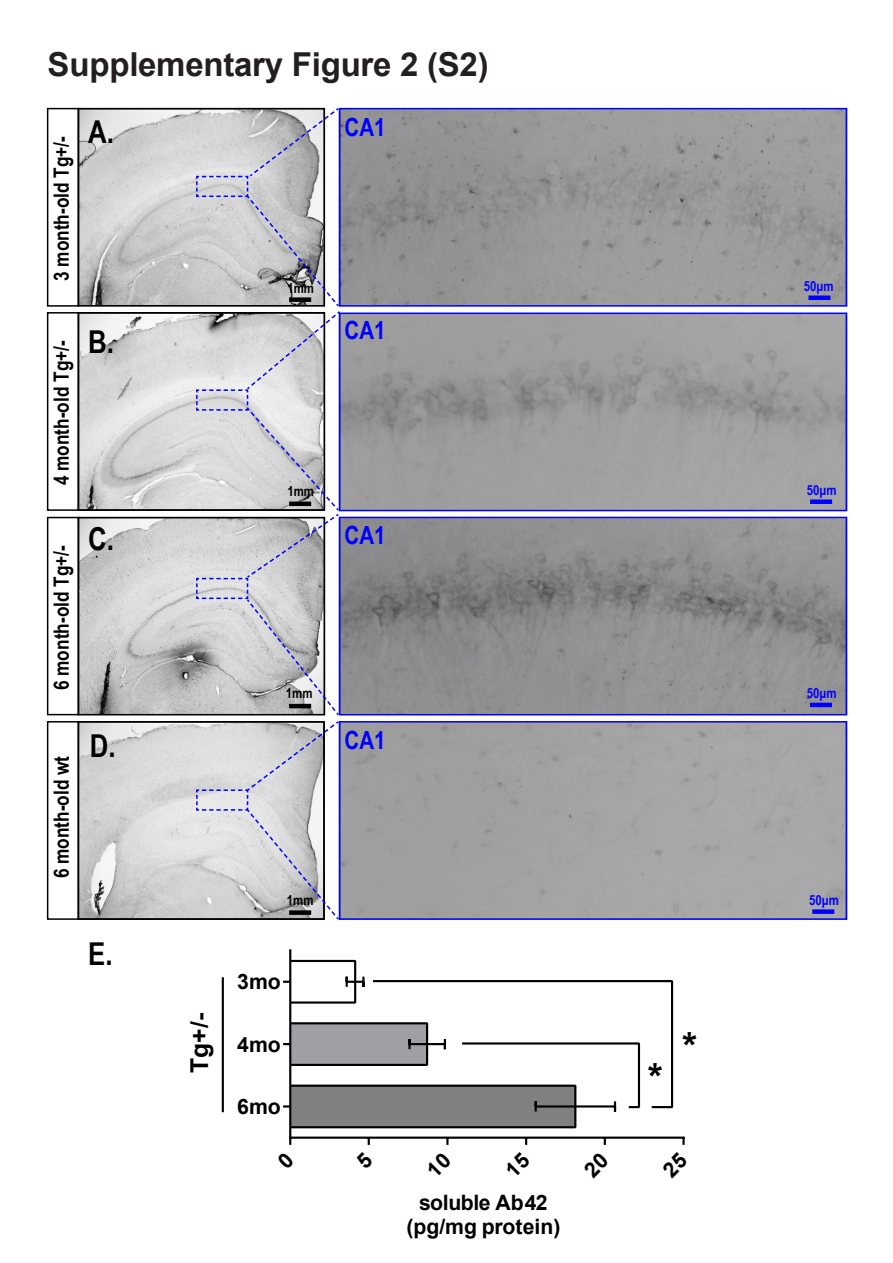
<style>
.page{position:relative;width:893px;height:1263px;background:#fff}
.page>*{position:absolute;margin:0;border:0;box-sizing:border-box;transform-origin:0 0}
.t1{font:700 38.85px "Arial";color:#000}
.t2{font:700 33px "Arial";letter-spacing:-.005em;color:#231f20}
.t3{font:700 31.5px "Arial Narrow";color:#000}
.t4{font:700 25.05px "Arial Narrow";color:#00f}
.t5{font:700 24.6px "Arial";color:#000}
.t6{font:700 21.15px/24.2px "Arial";color:#000;text-align:center}
.t7{font:700 21px "Arial Narrow";color:#000}
.t8{font:700 13.95px "Arial Narrow";color:#00f}
.t9{font:700 13.95px "Arial Narrow";color:#000}
</style>
<div class="page">
<img style="left:81px;top:316px;width:114px;height:191px">
<div style="left:78px;top:312px;width:247px;height:199px;border:2px solid #000"></div>
<img style="left:81px;top:520px;width:114px;height:192px">
<div style="left:78px;top:517px;width:247px;height:198px;border:2px solid #000"></div>
<div style="left:342px;top:724px;width:502px;height:193px;background:#a4a4a4"></div>
<div style="left:339px;top:721px;width:508px;height:199px;border:2px solid #00f"></div>
<svg style="left:342px;top:111px;width:502px;height:193px;background:#979797"></svg>
<div style="left:339px;top:108px;width:508px;height:199px;border:2px solid #00f"></div>
<svg style="left:342px;top:315px;width:502px;height:193px;background:#9c9c9c"></svg>
<div style="left:339px;top:312px;width:508px;height:199px;border:2px solid #00f"></div>
<svg style="left:342px;top:520px;width:502px;height:192px;background:#8b8b8c"></svg>
<div style="left:339px;top:517px;width:508px;height:198px;border:2px solid #00f"></div>
<img style="left:81px;top:112px;width:114px;height:191px">
<div style="left:78px;top:108px;width:247px;height:199px;border:2px solid #000"></div>
<img style="left:81px;top:725px;width:114px;height:191px">
<div style="left:78px;top:721px;width:247px;height:199px;border:2px solid #000"></div>
<div style="left:47px;top:721px;width:32px;height:199px;border:2px solid #000"></div>
<div style="left:47px;top:108px;width:32px;height:199px;border:2px solid #000"></div>
<div style="left:47px;top:312px;width:32px;height:199px;border:2px solid #000"></div>
<div style="left:47px;top:517px;width:32px;height:198px;border:2px solid #000"></div>
<svg style="left:195px;top:107px;width:147px;height:813px;background:#c7c7ce"></svg>
<div style="left:812px;top:909px;width:22px;height:5px;background:#00f"></div>
<hr style="left:289px;top:704px;width:22px;height:4px;background:#000">
<hr style="left:810px;top:703px;width:22px;height:4px;background:#00f">
<hr style="left:289px;top:502px;width:22px;height:4px;background:#000">
<div style="left:810px;top:499px;width:22px;height:5px;background:#00f"></div>
<div style="left:289px;top:297px;width:22px;height:5px;background:#000"></div>
<div style="left:808px;top:295px;width:22px;height:5px;background:#00f"></div>
<hr style="left:289px;top:1136px;width:396px;height:3px;background:#000">
<svg style="left:289px;top:1139px;width:2px;height:6px"></svg>
<svg style="left:368px;top:1139px;width:2px;height:6px"></svg>
<svg style="left:446px;top:1139px;width:2px;height:6px"></svg>
<svg style="left:525px;top:1139px;width:2px;height:6px"></svg>
<svg style="left:604px;top:1139px;width:2px;height:6px"></svg>
<svg style="left:682px;top:1139px;width:3px;height:6px"></svg>
<hr style="left:289px;top:949px;width:2px;height:190px;background:#000">
<hr style="left:222px;top:977px;width:2px;height:135px;background:#000">
<svg style="left:283px;top:960px;width:391px;height:168px"></svg>
<h2 class="t2" style="left:48px;top:41px;width:443px">Supplementary Figure 2 (S2)</h2>
<p class="t7" style="left:45px;top:281px;width:146px;rotate:-90deg">3 month-old Tg+/-</p>
<h3 class="t3" style="left:88px;top:108px;width:27px">A.</h3>
<p class="t7" style="left:45px;top:485px;width:146px;rotate:-90deg">4 month-old Tg+/-</p>
<h3 class="t3" style="left:88px;top:318px;width:27px">B.</h3>
<p class="t7" style="left:45px;top:690px;width:146px;rotate:-90deg">6 month-old Tg+/-</p>
<h3 class="t3" style="left:88px;top:515px;width:27px">C.</h3>
<p class="t7" style="left:46px;top:878px;width:124px;rotate:-90deg">6 month-old wt</p>
<h3 class="t3" style="left:90px;top:721px;width:27px">D.</h3>
<h3 class="t3" style="left:88px;top:930px;width:26px">E.</h3>
<p class="t4" style="left:344px;top:108px;width:43px">CA1</p>
<p class="t9" style="left:287px;top:277px;width:28px">1mm</p>
<p class="t8" style="left:804px;top:275px;width:31px">50μm</p>
<p class="t4" style="left:344px;top:312px;width:43px">CA1</p>
<p class="t9" style="left:287px;top:480px;width:28px">1mm</p>
<p class="t8" style="left:807px;top:479px;width:31px">50μm</p>
<p class="t4" style="left:344px;top:516px;width:43px">CA1</p>
<p class="t9" style="left:286px;top:683px;width:28px">1mm</p>
<p class="t8" style="left:807px;top:682px;width:31px">50μm</p>
<p class="t4" style="left:344px;top:721px;width:43px">CA1</p>
<p class="t9" style="left:287px;top:890px;width:28px">1mm</p>
<p class="t5" style="left:182px;top:1073px;width:61px;rotate:-90deg">Tg+/-</p>
<p class="t6" style="left:237px;top:970px;width:45px">3mo</p>
<p class="t6" style="left:237px;top:1032px;width:45px">4mo</p>
<p class="t6" style="left:237px;top:1095px;width:45px">6mo</p>
<p class="t6" style="left:406px;top:1191px;width:156px">soluble Ab42 (pg/mg protein)</p>
<h1 class="t1" style="left:648px;top:1049px;width:17px">*</h1>
<h1 class="t1" style="left:682px;top:1019px;width:17px">*</h1>
<p class="t8" style="left:809px;top:889px;width:31px">50μm</p>
</div>
